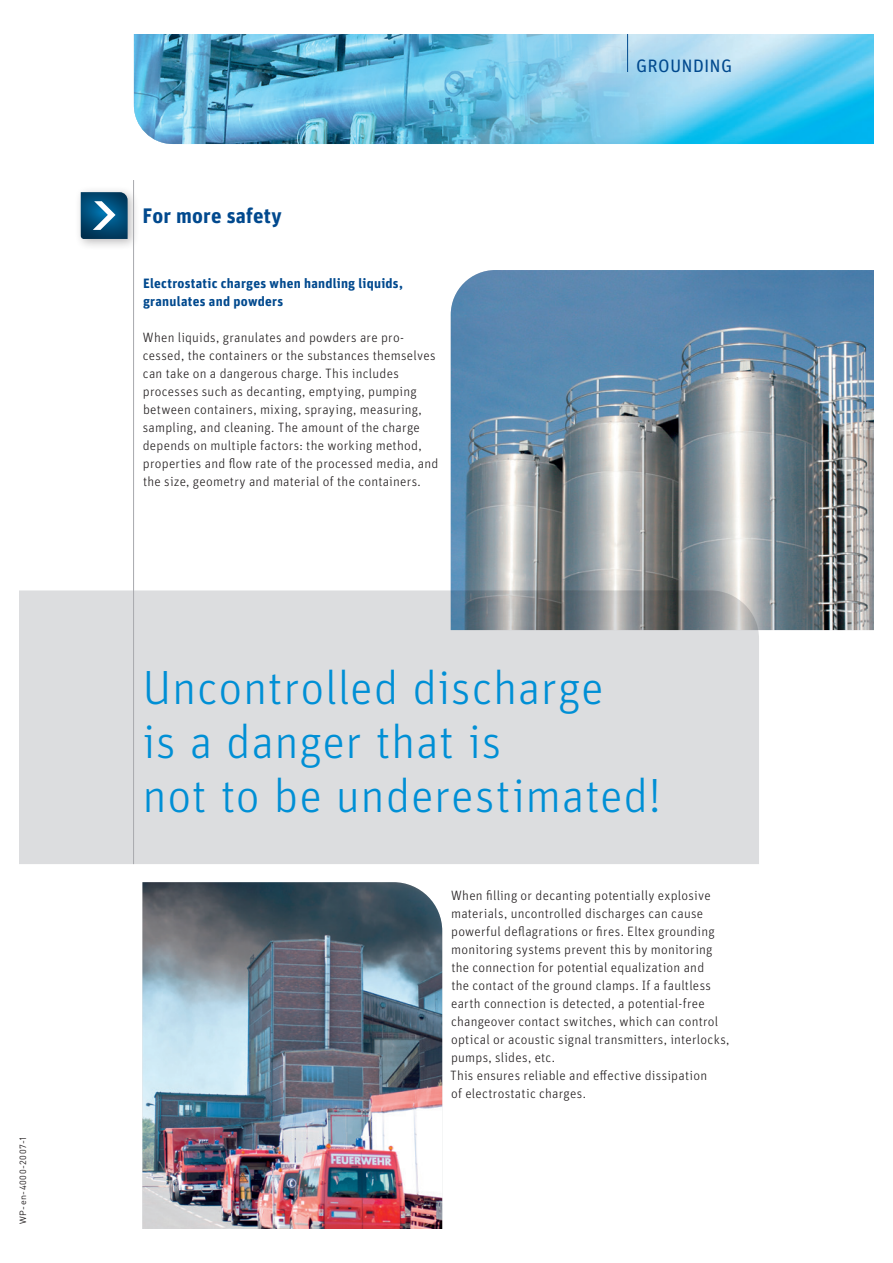
<style>
.page{position:relative;width:893px;height:1263px;background:#fff}
.page>*{position:absolute;margin:0;border:0;box-sizing:border-box;transform-origin:0 0}
.t1{font:300 48px/54px "Unit OT";letter-spacing:.015em;color:#008fd5}
.t2{font:700 21px "Unit OT";letter-spacing:.01em;color:#01498e}
.t3{font:18px "Unit OT";letter-spacing:.015em;color:#01498e}
.t4{font:300 13.5px/18px "Unit OT";letter-spacing:.015em;color:#231f20}
.t5{font:700 13.5px/18px "Unit OT";letter-spacing:.02em;color:#01498e}
.t6{font:9px "DIN Pro";letter-spacing:.07em;color:#231f20}
</style>
<div class="page">
<div style="left:75px;top:186px;width:65px;height:65px;background:#231f20;opacity:.3"></div>
<svg style="left:81px;top:192px;width:47px;height:47px"></svg>
<img style="left:134px;top:34px;width:740px;height:110px">
<hr style="left:627px;top:0;width:1px;height:72px;background:#01498e">
<img style="left:451px;top:270px;width:423px;height:360px">
<div style="left:19px;top:590px;width:740px;height:274px;background:#dcdddf"></div>
<img style="left:142px;top:882px;width:300px;height:347px">
<hr style="left:133px;top:180px;width:1px;height:684px;background:#a8a9ad">
<div style="left:0;top:0;width:893px;height:34px;background:#fff"></div>
<p class="t6" style="left:17px;top:1224px;width:90px;rotate:-90deg">WP-en-4000-2007-1</p>
<h2 class="t2" style="left:143px;top:202px;width:141px">For more safety</h2>
<p class="t5" style="left:143px;top:274px;width:261px">Electrostatic charges when handling liquids, granulates and powders</p>
<p class="t4" style="left:143px;top:328px;width:297px">When liquids, granulates and powders are pro&shy;cessed, the containers or the substances themselves can take on a dangerous charge. This includes processes such as decanting, emptying, pumping between containers, mixing, spraying, measuring, sampling, and cleaning. The amount of the charge depends on multiple factors: the working method, properties and flow rate of the processed media, and the size, geometry and material of the containers.</p>
<h3 class="t3" style="left:636px;top:54px;width:98px">GROUNDING</h3>
<h1 class="t1" style="left:142px;top:660px;width:520px">Uncontrolled discharge<br>is a danger that is<br>not to be underestimated!</h1>
<p class="t4" style="left:450px;top:886px;width:281px">When filling or decanting potentially explosive materials, uncontrolled discharges can cause powerful deflagrations or fires. Eltex grounding monitoring systems prevent this by monitoring the connection for potential equalization and<br>the contact of the ground clamps. If a faultless earth connection is detected, a potential-free changeover contact switches, which can control optical or acoustic signal transmitters, interlocks, pumps, slides, etc.<br>This ensures reliable and effective dissipation<br>of electrostatic charges.</p>
</div>
